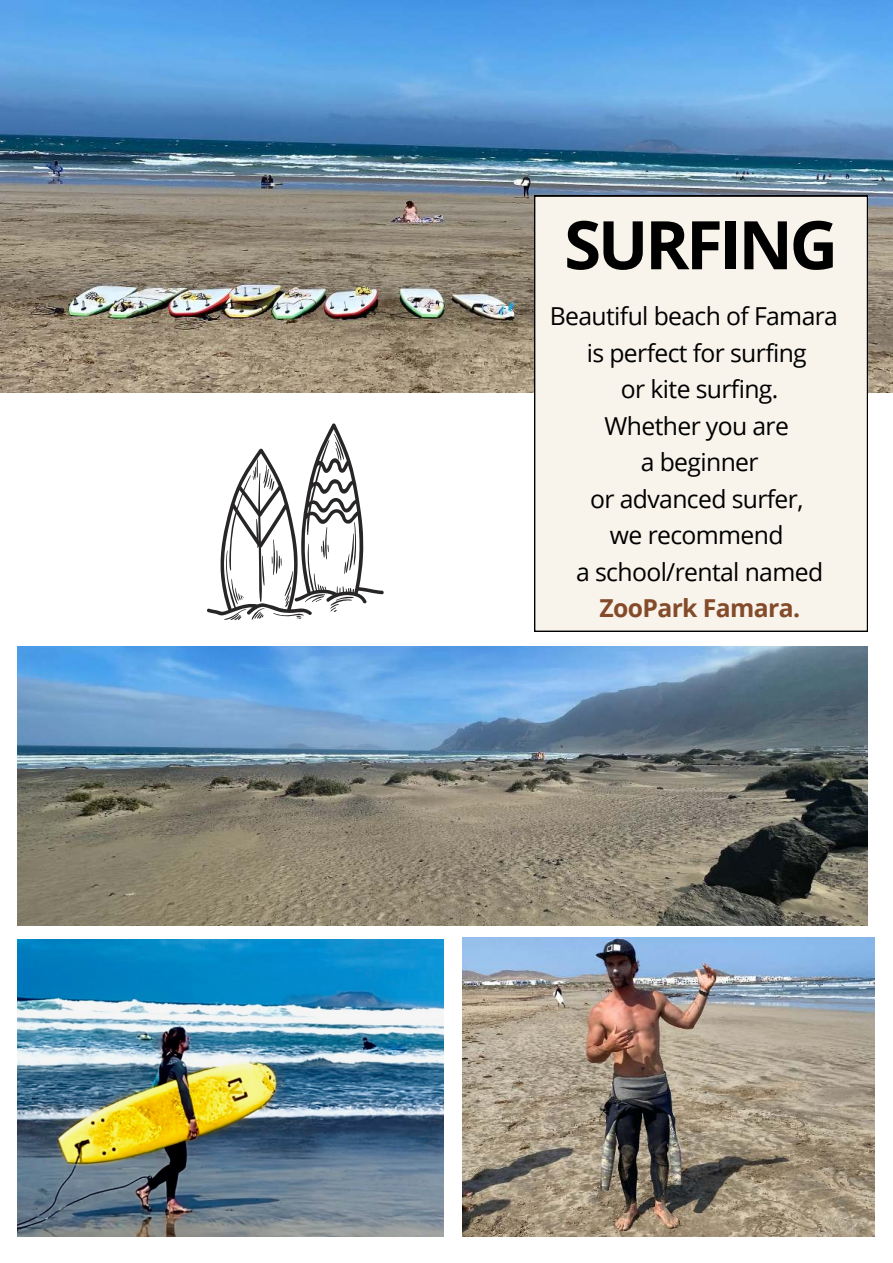
<style>
.page{position:relative;width:893px;height:1263px;background:#fff}
.page>*{position:absolute;margin:0;border:0;box-sizing:border-box;transform-origin:0 0}
.t1{font:700 67.05px "Open Sans";letter-spacing:-.05em;color:#000}
.t2{font:24.75px/36.6px "Open Sans";letter-spacing:-.025em;color:#000;text-align:center}
.t3{font:700 24.75px "Open Sans";letter-spacing:-.025em;color:#844b2b}
</style>
<div class="page">
<img style="left:0;top:0;width:893px;height:392px">
<img style="left:18px;top:939px;width:425px;height:297px">
<img style="left:18px;top:646px;width:850px;height:279px">
<div style="left:534px;top:196px;width:334px;height:436px;background:#f8f4eb"></div>
<img style="left:462px;top:937px;width:412px;height:299px">
<svg style="left:207px;top:423px;width:177px;height:197px"></svg>
<h1 class="t1" style="left:564px;top:199px;width:275px">SURFING</h1>
<p class="t2" style="left:550px;top:297px;width:290px">Beautiful beach of Famara is perfect for surfing<br>or kite surfing.<br>Whether you are<br>a beginner<br>or advanced surfer,<br>we recommend<br>a school/rental named</p>
<p class="t3" style="left:599px;top:591px;width:202px">ZooPark Famara.</p>
</div>
